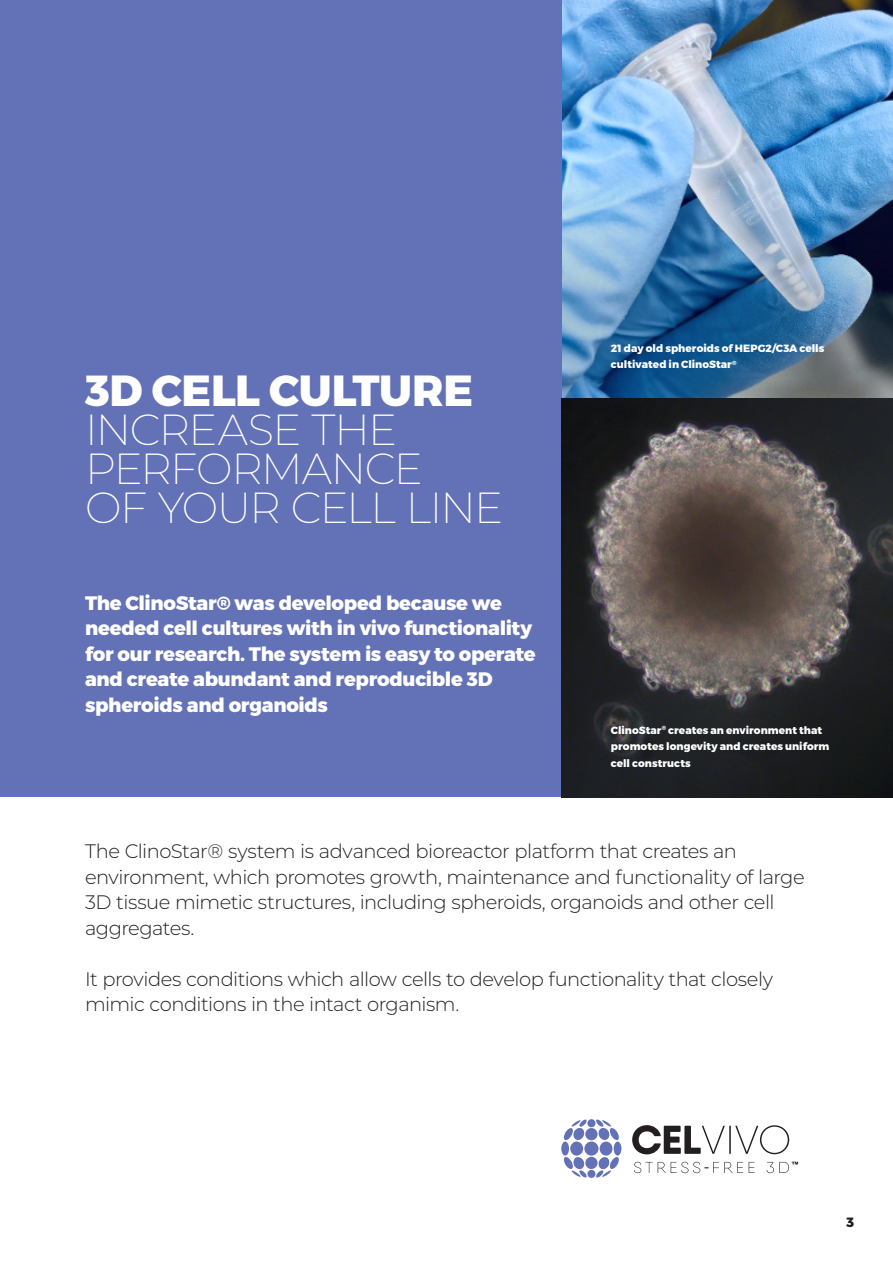
<style>
.page{position:relative;width:893px;height:1263px;background:#fff}
.page>*{position:absolute;margin:0;border:0;box-sizing:border-box;transform-origin:0 0}
.t1{font:200 43.5px/39px "Montserrat";letter-spacing:-.03em;color:#fff}
.t2{font:800 43.5px "Montserrat";letter-spacing:-.005em;color:#fff}
.Body_text{font:300 19.5px/25.5px "Montserrat";letter-spacing:-.025em;color:#231f20}
.t3{font:800 19.5px/25.5px "Montserrat";letter-spacing:-.015em;color:#fff}
.t4{font:800 13.5px "Montserrat";color:#231f20}
.t5{font:800 10.5px/16.5px "Montserrat";color:#fff}
</style>
<div class="page">
<img style="left:561px;top:0;width:332px;height:130px">
<img style="left:561px;top:130px;width:332px;height:268px">
<div style="left:0;top:0;width:561px;height:797px;background:#6371b6"></div>
<img style="left:561px;top:398px;width:332px;height:399px">
<svg style="left:632px;top:1125px;width:93px;height:29px"></svg>
<hr style="left:729px;top:1126px;width:2px;height:28px;background:#231f20">
<svg style="left:735px;top:1125px;width:54px;height:29px"></svg>
<svg style="left:749px;top:1162px;width:6px;height:11px"></svg>
<svg style="left:767px;top:1162px;width:31px;height:11px"></svg>
<svg style="left:634px;top:1162px;width:109px;height:11px"></svg>
<svg style="left:596px;top:1119px;width:23px;height:21px"></svg>
<svg style="left:563px;top:1119px;width:24px;height:21px"></svg>
<div style="left:585px;top:1128px;width:12px;height:12px;background:#6371b6;border-radius:50%"></div>
<div style="left:587px;top:1119px;width:8px;height:8px;background:#6371b6;border-radius:50%"></div>
<svg style="left:596px;top:1157px;width:23px;height:21px"></svg>
<svg style="left:563px;top:1157px;width:24px;height:21px"></svg>
<div style="left:585px;top:1157px;width:12px;height:12px;background:#6371b6;border-radius:50%"></div>
<div style="left:587px;top:1170px;width:8px;height:8px;background:#6371b6;border-radius:50%"></div>
<div style="left:614px;top:1141px;width:7px;height:14px;background:#6371b6;border-radius:50%"></div>
<div style="left:600px;top:1141px;width:12px;height:14px;background:#6371b6;border-radius:50%"></div>
<div style="left:561px;top:1141px;width:8px;height:14px;background:#6371b6;border-radius:50%"></div>
<div style="left:570px;top:1141px;width:13px;height:14px;background:#6371b6;border-radius:50%"></div>
<div style="left:584px;top:1141px;width:14px;height:15px;background:#6371b6;border-radius:50%"></div>
<p class="t2" style="left:85px;top:363px;width:390px">3D CELL CULTURE</p>
<p class="t1" style="left:85px;top:409px;width:314px">INCREASE THE</p>
<p class="t1" style="left:85px;top:448px;width:420px">PERFORMANCE<br>OF YOUR CELL LINE</p>
<p class="t3" style="left:85px;top:590px;width:452px">The ClinoStar® was developed because we needed cell cultures with in vivo functionality for our research. The system is easy to operate and create abundant and reproducible 3D spheroids and organoids</p>
<p class="t5" style="left:611px;top:340px;width:215px">21 day old spheroids of HEPG2/C3A cells cultivated in ClinoStar<sup>®</sup></p>
<p class="t5" style="left:611px;top:722px;width:220px">ClinoStar<sup>®</sup> creates an environment that promotes longevity and creates uniform cell constructs</p>
<p class="Body_text" style="left:85px;top:838px;width:721px">The ClinoStar® system is advanced bioreactor platform that creates an environment, which promotes growth, maintenance and functionality of large 3D tissue mimetic structures, including spheroids, organoids and other cell aggregates.</p>
<p class="Body_text" style="left:85px;top:966px;width:690px">It provides conditions which allow cells to develop functionality that closely mimic conditions in the intact organism.</p>
<p class="t4" style="left:847px;top:1214px;width:9px">3</p>
</div>
